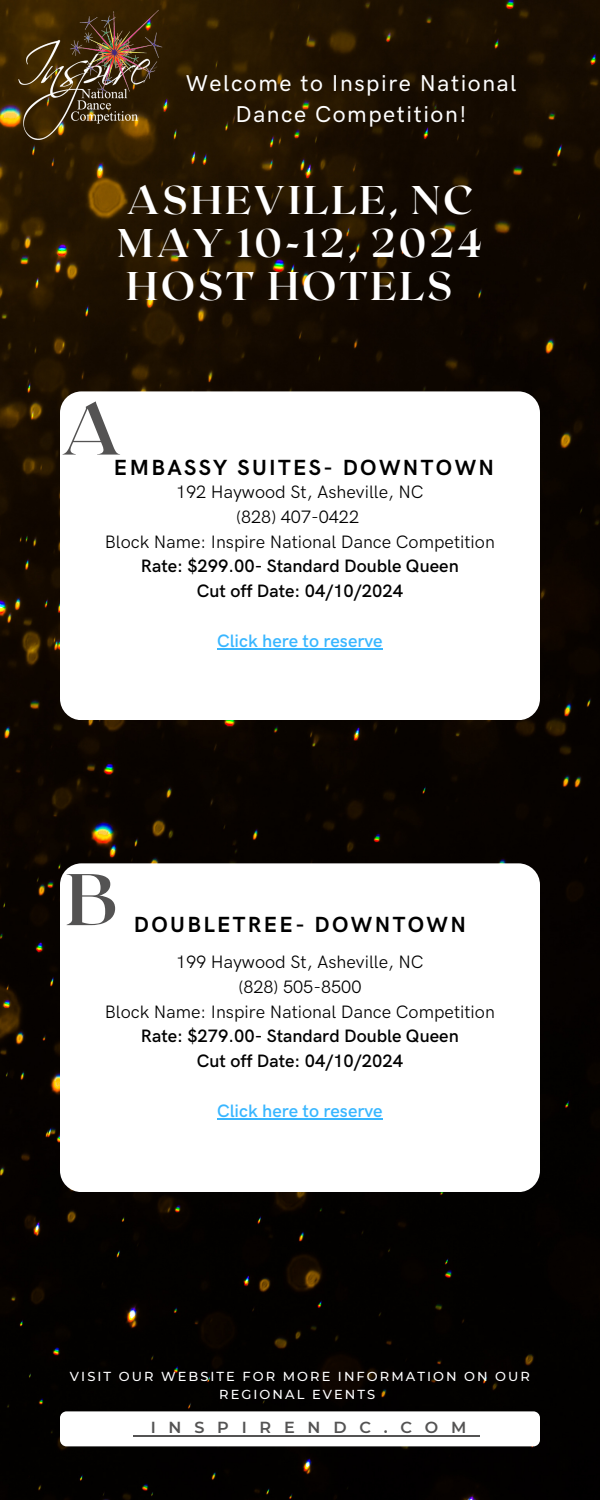
<style>
.page{position:relative;width:600px;height:1500px;background:#fff}
.page>*{position:absolute;margin:0;border:0;box-sizing:border-box;transform-origin:0 0}
.t1{font:700 73px "Roxborough CF";color:#545353}
.t2{font:700 40px "Roxborough CF";letter-spacing:.07em;color:#fff}
.t3{font:500 23px "HK Grotesk Pro";letter-spacing:.07em;color:#fff}
.t4{font:700 22px "HK Grotesk";letter-spacing:.105em;color:#000}
.t5{font:18px "HK Grotesk Pro";color:#000}
.t6{font:600 18px "HK Grotesk Pro";color:#000}
.t7{font:600 18px "HK Grotesk Pro";color:#38b6ff}
.t8{font:600 16px "Montserrat";letter-spacing:.8em;color:#545353}
.t9{font:500 13px/18px "Montserrat";letter-spacing:.155em;color:#fff;text-align:center}
</style>
<div class="page">
<img style="left:0;top:0;width:600px;height:1500px">
<div style="left:60px;top:1411px;width:480px;height:35px;background:#fff;border-radius:7px"></div>
<svg style="left:134px;top:1435px;width:17px;height:1px"></svg>
<hr style="left:151px;top:1435px;width:328px;height:1px;background:#545353">
<div style="left:60px;top:391px;width:480px;height:329px;background:#fff;border-radius:21px"></div>
<div style="left:60px;top:863px;width:480px;height:329px;background:#fff;border-radius:21px"></div>
<img style="left:0;top:1px;width:184px;height:141px">
<hr style="left:217px;top:648px;width:166px;height:2px;background:#38b6ff">
<hr style="left:217px;top:1118px;width:166px;height:2px;background:#38b6ff">
<p class="t3" style="left:186px;top:70px;width:332px">Welcome to Inspire National</p>
<p class="t3" style="left:236px;top:102px;width:232px">Dance Competition!</p>
<p class="t2" style="left:127px;top:174px;width:348px">ASHEVILLE, NC</p>
<p class="t2" style="left:118px;top:217px;width:366px">MAY 10-12, 2024</p>
<p class="t2" style="left:126px;top:260px;width:328px">HOST HOTELS</p>
<p class="t1" style="left:61px;top:382px;width:62px">A</p>
<p class="t4" style="left:114px;top:455px;width:382px">EMBASSY SUITES- DOWNTOWN</p>
<p class="t5" style="left:176px;top:482px;width:249px">192 Haywood St, Asheville, NC</p>
<p class="t5" style="left:236px;top:507px;width:124px">(828) 407-0422</p>
<p class="t5" style="left:105px;top:531px;width:392px">Block Name: Inspire National Dance Competition</p>
<p class="t6" style="left:141px;top:556px;width:319px">Rate: $299.00- Standard Double Queen</p>
<p class="t6" style="left:197px;top:581px;width:208px">Cut off Date: 04/10/2024</p>
<p class="t7" style="left:217px;top:630px;width:167px">Click here to reserve</p>
<p class="t1" style="left:66px;top:852px;width:54px">B</p>
<p class="t4" style="left:134px;top:913px;width:334px">DOUBLETREE- DOWNTOWN</p>
<p class="t5" style="left:176px;top:952px;width:249px">199 Haywood St, Asheville, NC</p>
<p class="t5" style="left:238px;top:977px;width:124px">(828) 505-8500</p>
<p class="t5" style="left:105px;top:1001px;width:392px">Block Name: Inspire National Dance Competition</p>
<p class="t6" style="left:141px;top:1026px;width:319px">Rate: $279.00- Standard Double Queen</p>
<p class="t6" style="left:197px;top:1051px;width:208px">Cut off Date: 04/10/2024</p>
<p class="t7" style="left:217px;top:1100px;width:167px">Click here to reserve</p>
<p class="t9" style="left:70px;top:1367px;width:462px">VISIT OUR WEBSITE FOR MORE INFORMATION ON OUR<br>REGIONAL EVENTS</p>
<p class="t8" style="left:151px;top:1418px;width:317px">INSPIRENDC.COM</p>
</div>
